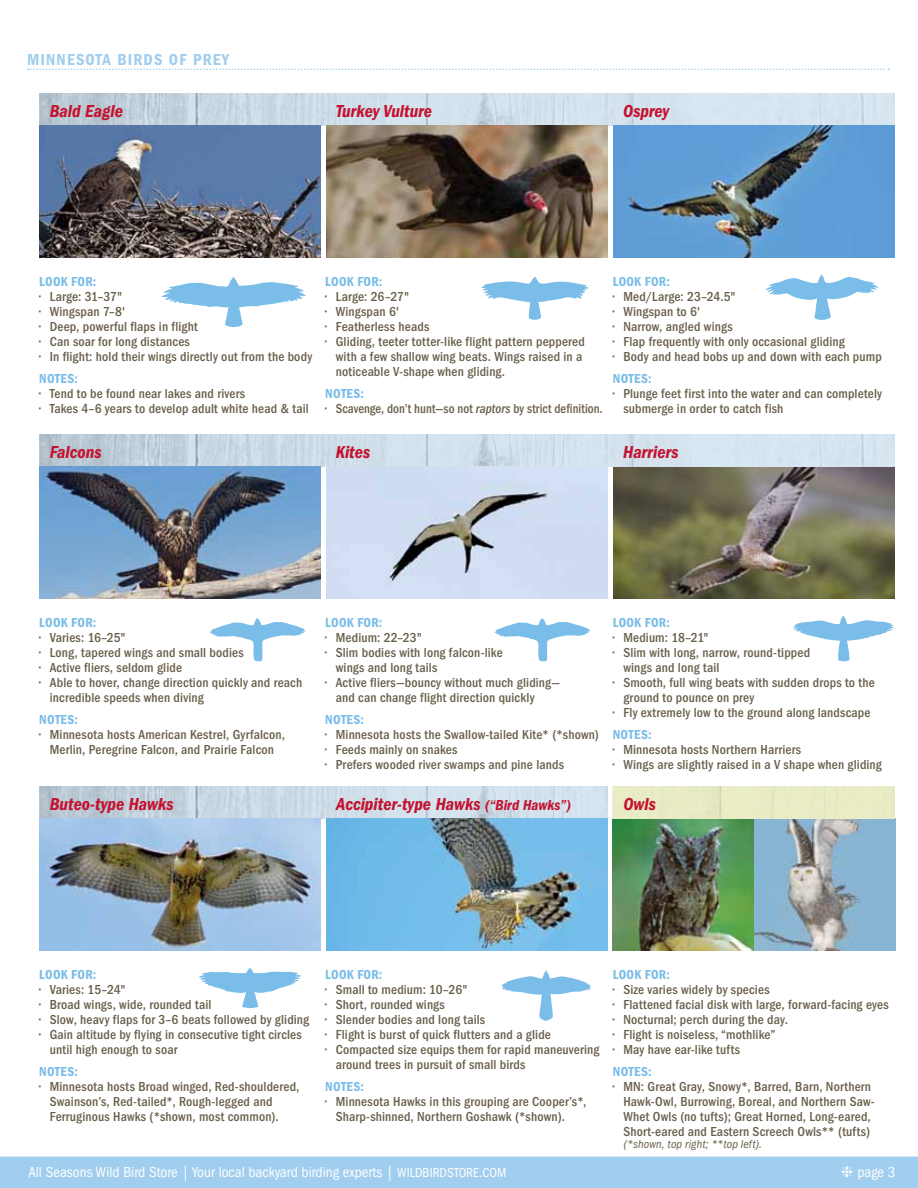
<style>
.page{position:relative;width:918px;height:1188px;background:#fff}
.page>*{position:absolute;margin:0;border:0;box-sizing:border-box;transform-origin:0 0}
.t1{font:18px "ITC Franklin Gothic Std Dm Cd It";color:#c41230}
.t2{font:16.5px "ITC Franklin Gothic Std Dm Cd";letter-spacing:.07em;color:#a1ceee}
.t3{font:condensed 15px "ITC Franklin Gothic Std";color:#fff}
.t4{font:500 condensed 13.5px/15px "ITC Franklin Gothic Std";letter-spacing:.01em;color:#695e4a}
.t5{font:13.5px "ITC Franklin Gothic Std Dm Cd";letter-spacing:.025em;color:#79bde8}
.t6{font:500 condensed 13.5px "ITC Franklin Gothic Std";letter-spacing:.01em;color:#695e4a;scale:.95 1}
.t7{font:italic condensed 12px "ITC Franklin Gothic Std";letter-spacing:.01em;color:#695e4a}
.s1{font-style:italic}
.s2{font-size:15px}
.s3{font-size:13.5px}
</style>
<div class="page">
<img style="left:613px;top:467px;width:281px;height:131px">
<img style="left:613px;top:819px;width:283px;height:132px">
<img style="left:39px;top:435px;width:856px;height:31px">
<img style="left:39px;top:787px;width:568px;height:32px">
<img style="left:39px;top:94px;width:856px;height:32px">
<div style="left:0;top:1155px;width:918px;height:33px;background:#a1ceee"></div>
<hr style="left:0;top:1154px;width:918px;height:2px;background:#fff">
<svg style="left:28px;top:69px;width:861px;height:1px"></svg>
<img style="left:39px;top:126px;width:281px;height:132px">
<img style="left:39px;top:467px;width:281px;height:131px">
<img style="left:613px;top:126px;width:281px;height:132px">
<svg style="left:162px;top:277px;width:144px;height:50px"></svg>
<svg style="left:765px;top:274px;width:113px;height:46px"></svg>
<svg style="left:210px;top:618px;width:96px;height:44px"></svg>
<svg style="left:793px;top:615px;width:101px;height:47px"></svg>
<img style="left:326px;top:126px;width:281px;height:132px">
<svg style="left:481px;top:277px;width:107px;height:43px"></svg>
<img style="left:326px;top:467px;width:281px;height:131px">
<svg style="left:494px;top:618px;width:96px;height:44px"></svg>
<img style="left:39px;top:819px;width:281px;height:132px">
<svg style="left:199px;top:968px;width:102px;height:40px"></svg>
<img style="left:326px;top:819px;width:281px;height:132px">
<svg style="left:502px;top:970px;width:89px;height:51px"></svg>
<div style="left:613px;top:786px;width:281px;height:33px;background:#e9ecc4"></div>
<p class="t2" style="left:27px;top:50px;width:11px">MINN</p>
<p class="t2" style="left:67px;top:50px;width:19px">ESOTA</p>
<p class="t2" style="left:117px;top:50px;width:20px">BIRDS</p>
<p class="t2" style="left:169px;top:50px;width:62px">OF PREY</p>
<h1 class="t1" style="left:50px;top:100px;width:75px">Bald Eagle</h1>
<h1 class="t1" style="left:336px;top:100px;width:98px">Turkey Vulture</h1>
<h1 class="t1" style="left:623px;top:100px;width:48px">Osprey</h1>
<p class="t5" style="left:39px;top:274px;width:8px">LOOK</p>
<p class="t5" style="left:71px;top:274px;width:27px">FOR:</p>
<p class="t4" style="left:39px;top:289px;width:84px">• Large: 31–37"</p>
<p class="t4" style="left:39px;top:304px;width:87px">• Wingspan 7–8'</p>
<p class="t4" style="left:39px;top:319px;width:160px">• Deep, powerful flaps in flight</p>
<p class="t4" style="left:39px;top:334px;width:152px">• Can soar for long distances</p>
<p class="t4" style="left:39px;top:349px;width:274px">• In flight: hold their wings directly out from the body</p>
<p class="t5" style="left:39px;top:371px;width:40px">NOTES:</p>
<p class="t4" style="left:39px;top:386px;width:207px">• Tend to be found near lakes and rivers</p>
<p class="t4" style="left:39px;top:401px;width:271px">• Takes 4–6 years to develop adult white head &amp; tail</p>
<p class="t5" style="left:325px;top:274px;width:8px">LOOK</p>
<p class="t5" style="left:357px;top:274px;width:27px">FOR:</p>
<p class="t4" style="left:325px;top:289px;width:85px">• Large: 26–27"</p>
<p class="t4" style="left:325px;top:304px;width:75px">• Wingspan 6'</p>
<p class="t4" style="left:325px;top:319px;width:106px">• Featherless heads</p>
<p class="t4" style="left:336px;top:334px;width:251px;text-indent:-11px">• Gliding, teeter totter-like flight pattern peppered with a few shallow wing beats. Wings raised in a noticeable V-shape when gliding.</p>
<p class="t5" style="left:325px;top:386px;width:40px">NOTES:</p>
<p class="t6" style="left:325px;top:401px;width:294px">• Scavenge, don’t hunt—so not <span class="s1">raptors</span> by strict definition.</p>
<p class="t5" style="left:613px;top:274px;width:8px">LOOK</p>
<p class="t5" style="left:645px;top:274px;width:27px">FOR:</p>
<p class="t4" style="left:613px;top:289px;width:124px">• Med/Large: 23–24.5"</p>
<p class="t4" style="left:613px;top:304px;width:89px">• Wingspan to 6'</p>
<p class="t4" style="left:613px;top:319px;width:121px">• Narrow, angled wings</p>
<p class="t4" style="left:613px;top:334px;width:233px">• Flap frequently with only occasional gliding</p>
<p class="t4" style="left:613px;top:349px;width:270px">• Body and head bobs up and down with each pump</p>
<p class="t5" style="left:613px;top:370px;width:40px">NOTES:</p>
<p class="t4" style="left:623px;top:386px;width:260px;text-indent:-11px">• Plunge feet first into the water and can completely submerge in order to catch fish</p>
<h1 class="t1" style="left:50px;top:442px;width:53px">Falcons</h1>
<h1 class="t1" style="left:623px;top:441px;width:57px">Harriers</h1>
<h1 class="t1" style="left:336px;top:441px;width:36px">Kites</h1>
<p class="t5" style="left:39px;top:615px;width:8px">LOOK</p>
<p class="t5" style="left:71px;top:615px;width:27px">FOR:</p>
<p class="t4" style="left:39px;top:630px;width:88px">• Varies: 16–25"</p>
<p class="t4" style="left:39px;top:645px;width:206px">• Long, tapered wings and small bodies</p>
<p class="t4" style="left:39px;top:660px;width:144px">• Active fliers, seldom glide</p>
<p class="t4" style="left:50px;top:675px;width:254px;text-indent:-11px">• Able to hover, change direction quickly and reach incredible speeds when diving</p>
<p class="t5" style="left:39px;top:711px;width:40px">NOTES:</p>
<p class="t4" style="left:39px;top:727px;width:247px;text-align:center">• Minnesota hosts American Kestrel, Gyrfalcon,<br>Merlin, Peregrine Falcon, and Prairie Falcon</p>
<h1 class="t1" style="left:50px;top:794px;width:125px">Buteo-type Hawks</h1>
<p class="t5" style="left:325px;top:615px;width:8px">LOOK</p>
<p class="t5" style="left:357px;top:615px;width:27px">FOR:</p>
<p class="t4" style="left:325px;top:630px;width:98px">• Medium: 22–23"</p>
<p class="t4" style="left:336px;top:645px;width:168px;text-indent:-11px">• Slim bodies with long falcon-like wings and long tails</p>
<p class="t4" style="left:336px;top:675px;width:226px;text-indent:-11px">• Active fliers—bouncy without much gliding— and can change flight direction quickly</p>
<p class="t5" style="left:325px;top:711px;width:40px">NOTES:</p>
<p class="t4" style="left:325px;top:727px;width:275px">• Minnesota hosts the Swallow-tailed Kite* (*shown)</p>
<p class="t4" style="left:325px;top:742px;width:134px">• Feeds mainly on snakes</p>
<p class="t4" style="left:325px;top:757px;width:240px">• Prefers wooded river swamps and pine lands</p>
<p class="t5" style="left:613px;top:615px;width:8px">LOOK</p>
<p class="t5" style="left:645px;top:615px;width:27px">FOR:</p>
<p class="t4" style="left:613px;top:630px;width:97px">• Medium: 18–21"</p>
<p class="t4" style="left:623px;top:645px;width:188px;text-indent:-11px">• Slim with long, narrow, round-tipped wings and long tail</p>
<p class="t4" style="left:623px;top:675px;width:253px;text-indent:-11px">• Smooth, full wing beats with sudden drops to the ground to pounce on prey</p>
<p class="t4" style="left:613px;top:705px;width:259px">• Fly extremely low to the ground along landscape</p>
<p class="t5" style="left:613px;top:726px;width:40px">NOTES:</p>
<p class="t4" style="left:613px;top:742px;width:190px">• Minnesota hosts Northern Harriers</p>
<p class="t4" style="left:613px;top:757px;width:271px">• Wings are slightly raised in a V shape when gliding</p>
<h1 class="t1" style="left:336px;top:794px;width:236px">Accipiter-type Hawks <span class="s2">(“Bird Hawks”)</span></h1>
<h1 class="t1" style="left:623px;top:794px;width:34px">Owls</h1>
<p class="t5" style="left:39px;top:967px;width:8px">LOOK</p>
<p class="t5" style="left:71px;top:967px;width:27px">FOR:</p>
<p class="t4" style="left:39px;top:982px;width:88px">• Varies: 15–24"</p>
<p class="t4" style="left:39px;top:997px;width:174px">• Broad wings, wide, rounded tail</p>
<p class="t4" style="left:39px;top:1012px;width:271px">• Slow, heavy flaps for 3–6 beats followed by gliding</p>
<p class="t4" style="left:50px;top:1027px;width:254px;text-indent:-11px">• Gain altitude by flying in consecutive tight circles until high enough to soar</p>
<p class="t5" style="left:39px;top:1064px;width:40px">NOTES:</p>
<p class="t4" style="left:50px;top:1079px;width:251px;text-indent:-11px">• Minnesota hosts Broad winged, Red-shouldered,<br>Swainson’s, Red-tailed*, Rough-legged and<br>Ferruginous Hawks (*shown, most common).</p>
<p class="t5" style="left:325px;top:967px;width:8px">LOOK</p>
<p class="t5" style="left:357px;top:967px;width:27px">FOR:</p>
<p class="t4" style="left:325px;top:982px;width:144px">• Small to medium: 10–26"</p>
<p class="t4" style="left:325px;top:997px;width:121px">• Short, rounded wings</p>
<p class="t4" style="left:325px;top:1012px;width:161px">• Slender bodies and long tails</p>
<p class="t4" style="left:325px;top:1027px;width:227px">• Flight is burst of quick flutters and a glide</p>
<p class="t4" style="left:336px;top:1042px;width:265px;text-indent:-11px">• Compacted size equips them for rapid maneuvering around trees in pursuit of small birds</p>
<p class="t5" style="left:325px;top:1079px;width:40px">NOTES:</p>
<p class="t4" style="left:336px;top:1094px;width:252px;text-indent:-11px">• Minnesota Hawks in this grouping are Cooper’s*,<br>Sharp-shinned, Northern Goshawk (*shown).</p>
<p class="t5" style="left:613px;top:967px;width:8px">LOOK</p>
<p class="t5" style="left:645px;top:967px;width:27px">FOR:</p>
<p class="t4" style="left:613px;top:982px;width:158px">• Size varies widely by species</p>
<p class="t4" style="left:613px;top:997px;width:277px">• Flattened facial disk with large, forward-facing eyes</p>
<p class="t4" style="left:613px;top:1012px;width:177px">• Nocturnal; perch during the day.</p>
<p class="t4" style="left:613px;top:1027px;width:164px">• Flight is noiseless, “mothlike”</p>
<p class="t4" style="left:613px;top:1042px;width:129px">• May have ear-like tufts</p>
<p class="t5" style="left:613px;top:1064px;width:40px">NOTES:</p>
<p class="t4" style="left:623px;top:1079px;width:253px;text-indent:-11px">• MN: Great Gray, Snowy*, Barred, Barn, Northern Hawk-Owl, Burrowing, Boreal, and Northern Saw-Whet Owls (no tufts); Great Horned, Long-eared, Short-eared and Eastern Screech Owls** (tufts)</p>
<p class="t7" style="left:624px;top:1138px;width:140px">(*shown, top right; **top left).</p>
<p class="t3" style="left:28px;top:1164px;width:479px">All Seasons Wild Bird Store | Your local backyard birding experts | <span class="s3">WILDBIRDSTORE.COM</span></p>
<p class="t3" style="left:841px;top:1164px;width:56px">❈ page 3</p>
</div>
